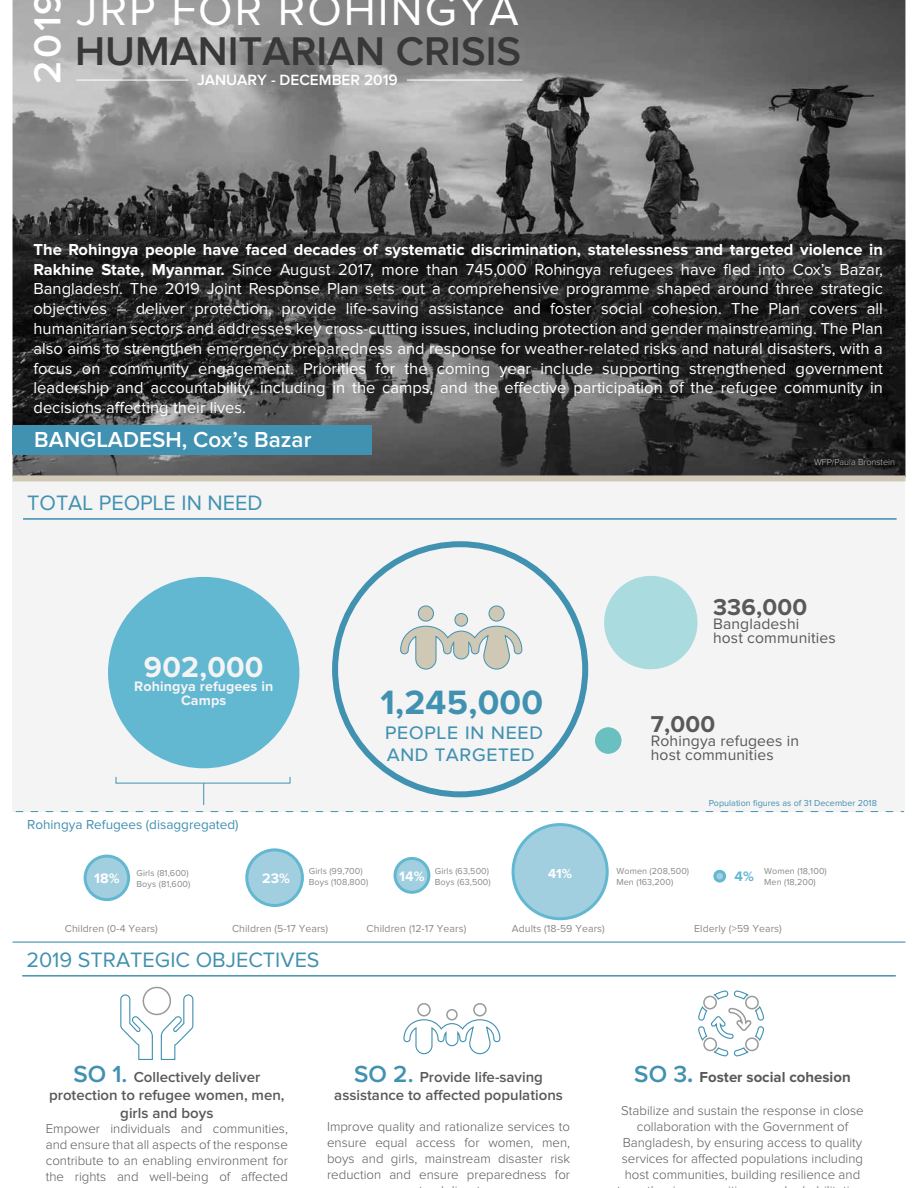
<style>
.page{position:relative;width:918px;height:1188px;background:#fff}
.page>*{position:absolute;margin:0;border:0;box-sizing:border-box;transform-origin:0 0}
.t1{font:45px "Proxima Nova";letter-spacing:.045em;color:#fff}
.t2{font:600 41.55px "Proxima Nova";color:#383838}
.t3{font:600 39px "Proxima Nova";color:#fff}
.t4{font:700 34.95px "Proxima Nova";letter-spacing:.01em;color:#4191b1}
.t5{font:700 30px "Proxima Nova";letter-spacing:.01em;color:#f4f4f4}
.t6{font:700 23.85px "Proxima Nova";letter-spacing:.01em;color:#58595b}
.t7{font:22.8px/21.9px "Proxima Nova";letter-spacing:.01em;color:#4191b1}
.t8{font:600 22.5px "Proxima Nova";color:#fff}
.t9{font:21.6px "Proxima Nova";color:#4191b1}
.t10{font:16.5px/19.8px "Proxima Nova";color:#fff;text-align:justify}
.t11{font:15.6px/14.1px "Proxima Nova";letter-spacing:.01em;color:#58595b}
.t12{font:600 15.45px "Proxima Nova";color:#fff}
.t13{font:600 15px/18px "Proxima Nova";color:#58595b;text-align:center}
.t14{font:700 15px "Proxima Nova";color:#58595b}
.t15{font:700 14.25px/14.1px "Proxima Nova";letter-spacing:.01em;color:#f4f4f4;text-align:center}
.t16{font:700 14.25px "Proxima Nova";color:#fff}
.t17{font:700 14.25px "Proxima Nova";color:#62b7d1}
.t18{font:13.5px "Proxima Nova";color:#4390b0}
.t19{font:700 13.5px "Proxima Nova";color:#fff}
.t20{font:300 13.2px/15.9px "Proxima Nova";color:#58595b;text-align:justify}
.t21{font:10.5px "Proxima Nova";letter-spacing:.01em;color:#898989}
.t22{font:9px/10.8px "Proxima Nova";letter-spacing:.01em;color:#898989}
.t23{font:9px "Proxima Nova";color:#4390b0}
.t24{font:300 9px "Proxima Nova";color:#c6c4c3}
.s1{font-weight:700}
.s2{color:#c8c5c5}
.s3{color:#cccac9}
.s4{color:#c5c2c2}
.s5{font-size:24.15px;color:#4291b1}
.s6{font-weight:600;font-size:24.15px;color:#4291b1}
</style>
<div class="page">
<div style="left:13px;top:481px;width:892px;height:331px;background:#f4f4f4"></div>
<div style="left:332px;top:541px;width:256px;height:256px;border:6px solid #4191b1;border-radius:50%"></div>
<svg style="left:595px;top:727px;width:27px;height:27px"></svg>
<div style="left:108px;top:577px;width:191px;height:191px;background:#62b7d1;border-radius:50%"></div>
<div style="left:715px;top:871px;width:10px;height:10px;background:#a2cfe0;border-radius:50%"></div>
<div style="left:513px;top:825px;width:94px;height:94px;background:#a2cfe0;border-radius:50%"></div>
<div style="left:395px;top:858px;width:34px;height:34px;background:#a2cfe0;border-radius:50%"></div>
<div style="left:247px;top:850px;width:55px;height:55px;background:#a2cfe0;border-radius:50%"></div>
<div style="left:85px;top:856px;width:44px;height:44px;background:#a2cfe0;border-radius:50%"></div>
<div style="left:713px;top:870px;width:13px;height:13px;border:3px solid #62b7d1;border-radius:50%"></div>
<div style="left:512px;top:823px;width:97px;height:97px;border:3px solid #62b7d1;border-radius:50%"></div>
<div style="left:394px;top:857px;width:36px;height:37px;border:3px solid #62b7d1;border-radius:50%"></div>
<div style="left:245px;top:848px;width:59px;height:59px;border:3px solid #62b7d1;border-radius:50%"></div>
<div style="left:84px;top:855px;width:46px;height:46px;border:3px solid #62b7d1;border-radius:50%"></div>
<div style="left:604px;top:576px;width:94px;height:93px;background:#aadbdf;border-radius:50%"></div>
<hr style="left:23px;top:518px;width:874px;height:1px;background:#4191b1">
<hr style="left:22px;top:975px;width:874px;height:1px;background:#4191b1">
<hr style="left:116px;top:783px;width:174px;height:1px;background:#4191b1">
<svg style="left:12px;top:811px;width:892px;height:1px"></svg>
<svg style="left:160px;top:994px;width:34px;height:66px"></svg>
<svg style="left:120px;top:994px;width:33px;height:66px"></svg>
<div style="left:143px;top:987px;width:28px;height:28px;border:2px solid #9a9a9b;border-radius:50%"></div>
<svg style="left:403px;top:1019px;width:98px;height:36px"></svg>
<div style="left:473px;top:1003px;width:14px;height:13px;border:2px solid #9a9a9b;border-radius:50%"></div>
<div style="left:417px;top:1003px;width:14px;height:13px;border:2px solid #9a9a9b;border-radius:50%"></div>
<div style="left:446px;top:1009px;width:12px;height:11px;border:2px solid #9a9a9b;border-radius:50%"></div>
<svg style="left:400px;top:625px;width:123px;height:45px"></svg>
<div style="left:489px;top:606px;width:15px;height:15px;background:#cfc8b5;border-radius:50%"></div>
<div style="left:489px;top:606px;width:16px;height:15px;border:1px solid #4191b1;border-radius:50%"></div>
<div style="left:418px;top:606px;width:15px;height:15px;background:#cfc8b5;border-radius:50%"></div>
<div style="left:418px;top:606px;width:16px;height:15px;border:1px solid #4191b1;border-radius:50%"></div>
<div style="left:455px;top:614px;width:13px;height:12px;background:#cfc8b5;border-radius:50%"></div>
<div style="left:455px;top:613px;width:13px;height:14px;border:1px solid #4191b1;border-radius:50%"></div>
<svg style="left:698px;top:990px;width:67px;height:67px"></svg>
<svg style="left:203px;top:783px;width:1px;height:22px"></svg>
<img style="left:13px;top:0;width:892px;height:475px">
<div style="left:13px;top:475px;width:892px;height:6px;background:#d0c8b6"></div>
<hr style="left:13px;top:942px;width:892px;height:1px;background:#4191b1">
<div style="left:13px;top:425px;width:359px;height:29px;background:#4191b1"></div>
<img style="left:814px;top:459px;width:81px;height:6px">
<hr style="left:76px;top:80px;width:112px;height:1px;background:#fff">
<hr style="left:407px;top:80px;width:116px;height:1px;background:#fff">
<h3 class="t3" style="left:31px;top:84px;width:94px;rotate:-90deg">2019</h3>
<h1 class="t1" style="left:76px;top:-9px;width:440px">JRP FOR ROHINGYA</h1>
<h2 class="t2" style="left:75px;top:34px;width:447px">HUMANITARIAN CRISIS</h2>
<p class="t12" style="left:197px;top:74px;width:202px">JANUARY - DECEMBER 2019</p>
<p class="t10" style="left:34px;top:240px;width:851px"><span class="s1">The Rohingya people have faced decades of systematic discrimination, statelessness and targeted violence in Rakhine State, Myanmar.</span> Since August 2017, more than 745,000 Rohingya refugees have fled into Cox’s Bazar, Bangladesh. The 2019 Joint Response Plan sets out a comprehensive programme shaped around three strategic objectives – deliver protection, provide life-saving assistance and foster social cohesion. The Plan covers all humanitarian sectors and addresses key cross-cutting issues, including protection and gender mainstreaming. The Plan also aims to strengthen emergency preparedness and response for weather-related risks and natural disasters, with a focus on community engagement. Priorities for the coming year include supporting strengthened government leadership and accountability, including in the camps, and the effective participation of the refugee community in decisions affecting their lives.</p>
<h3 class="t8" style="left:34px;top:430px;width:279px">BANGLADESH, Cox’s Bazar</h3>
<h3 class="t9" style="left:27px;top:493px;width:237px">TOTAL PEOPLE IN NEED</h3>
<h3 class="t5" style="left:144px;top:654px;width:121px">902,000</h3>
<p class="t15" style="left:134px;top:680px;width:141px">Rohingya refugees in<br>Camps</p>
<p class="t18" style="left:27px;top:819px;width:213px">Rohingya Refugees (disaggregated)</p>
<h3 class="t4" style="left:380px;top:687px;width:164px">1,245,000</h3>
<h3 class="t7" style="left:385px;top:721px;width:160px">PEOPLE IN NEED<br>AND TARGETED</h3>
<p class="t24" style="left:814px;top:458px;width:82px">WFP/Paul<span class="s2">a Br</span><span class="s3">o</span>nst<span class="s4">ein</span></p>
<h3 class="t6" style="left:713px;top:597px;width:96px">336,000</h3>
<p class="t11" style="left:713px;top:617px;width:124px">Bangladeshi<br>host communities</p>
<h3 class="t6" style="left:651px;top:714px;width:66px">7,000</h3>
<p class="t11" style="left:651px;top:734px;width:150px">Rohingya refugees in host communities</p>
<p class="t23" style="left:709px;top:799px;width:170px">Population figures as of 31 December 2018</p>
<p class="t16" style="left:94px;top:872px;width:27px">18%</p>
<p class="t22" style="left:137px;top:868px;width:55px">Girls (81,600)<br>Boys (81,600)</p>
<p class="t22" style="left:309px;top:866px;width:61px">Girls (99,700)<br>Boys (108,800)</p>
<p class="t22" style="left:435px;top:866px;width:57px">Girls (63,500)<br>Boys (63,500)</p>
<p class="t22" style="left:616px;top:866px;width:74px">Women (208,500)<br>Men (163,200)</p>
<p class="t22" style="left:764px;top:866px;width:64px">Women (18,100)<br>Men (18,200)</p>
<p class="t21" style="left:65px;top:924px;width:95px">Children (0-4 Years)</p>
<p class="t21" style="left:232px;top:924px;width:98px">Children (5-17 Years)</p>
<p class="t21" style="left:367px;top:924px;width:101px">Children (12-17 Years)</p>
<p class="t21" style="left:512px;top:924px;width:95px">Adults (18-59 Years)</p>
<p class="t21" style="left:694px;top:924px;width:89px">Elderly (&gt;59 Years)</p>
<p class="t16" style="left:262px;top:872px;width:29px">23%</p>
<p class="t16" style="left:399px;top:870px;width:27px">14%</p>
<p class="t19" style="left:548px;top:868px;width:26px">41%</p>
<p class="t17" style="left:734px;top:870px;width:21px">4%</p>
<h3 class="t9" style="left:26px;top:950px;width:295px">2019 STRATEGIC OBJECTIVES</h3>
<p class="t13" style="left:49px;top:1068px;width:237px"><span class="s5">SO 1.</span> Collectively deliver protection to refugee women, men, girls and boys</p>
<p class="t20" style="left:46px;top:1122px;width:244px">Empower individuals and communities, and ensure that all aspects of the response contribute to an enabling environment for the rights and well-being of affected</p>
<p class="t13" style="left:334px;top:1068px;width:230px"><span class="s5">SO 2.</span> Provide life-saving assistance to affected populations</p>
<p class="t20" style="left:327px;top:1120px;width:245px">Improve quality and rationalize services to ensure equal access for women, men, boys and girls, mainstream disaster risk reduction and ensure preparedness for</p>
<p class="t14" style="left:634px;top:1070px;width:218px"><span class="s6">SO 3</span><span class="s5">.</span> Foster social cohesion</p>
<p class="t20" style="left:621px;top:1104px;width:244px;text-align:center">Stabilize and sustain the response in close collaboration with the Government of Bangladesh, by ensuring access to quality services for affected populations including host communities, building resilience and</p>
</div>
